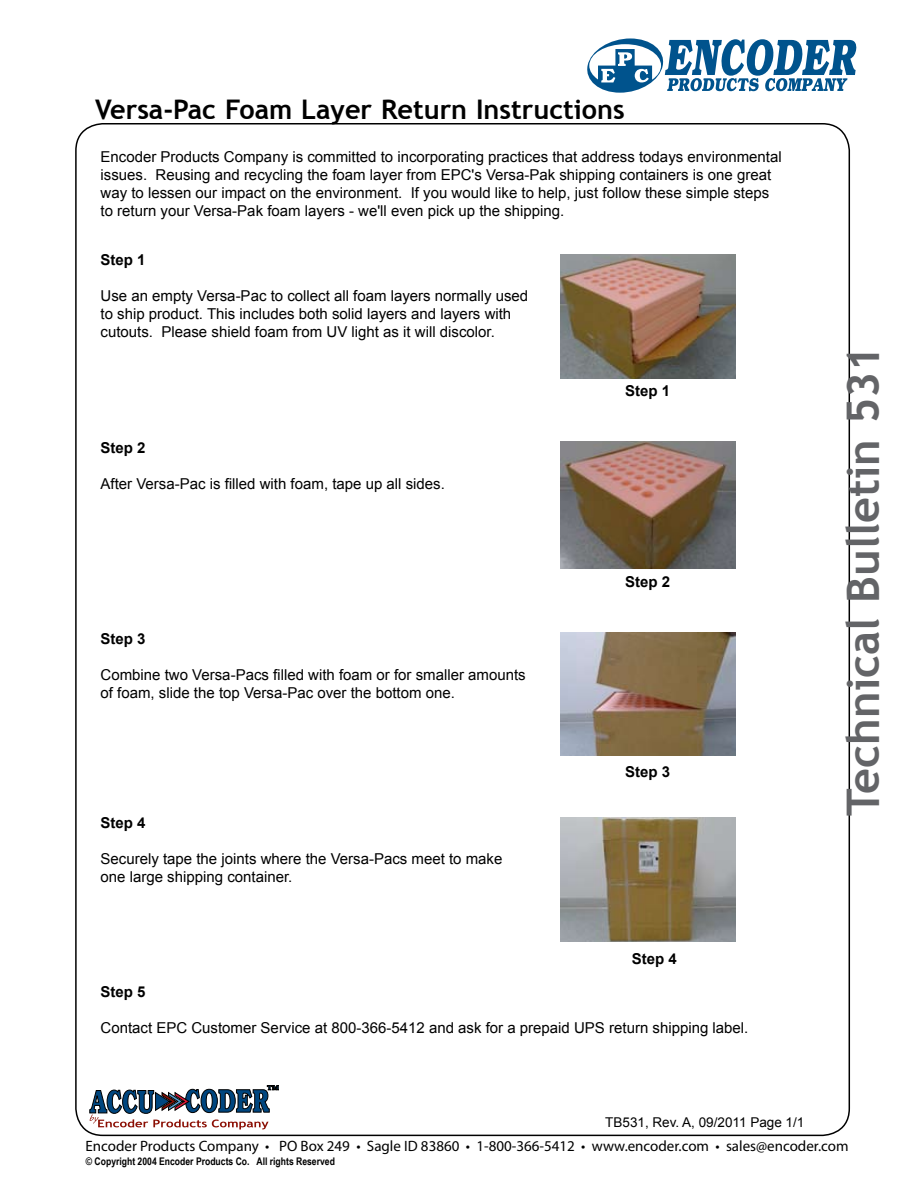
<style>
.page{position:relative;width:918px;height:1188px;background:#fff}
.page>*{position:absolute;margin:0;border:0;box-sizing:border-box;transform-origin:0 0}
.t1{font:700 45px "Trebuchet MS";color:#636467}
.t2{font:700 27px "Trebuchet MS";color:#000}
.t3{font:15px/18px "Arial";color:#000}
.t4{font:15px "Myriad Pro";color:#000}
.t5{font:700 15px "Arial";color:#000}
.t6{font:13.5px "Arial";color:#000}
.t7{font:700 10.5px "Arial Narrow";color:#000}
</style>
<div class="page">
<svg style="left:587px;top:38px;width:269px;height:55px"></svg>
<svg style="left:90px;top:1085px;width:189px;height:45px"></svg>
<img style="left:561px;top:254px;width:174px;height:124px">
<img style="left:561px;top:442px;width:174px;height:126px">
<img style="left:561px;top:633px;width:174px;height:123px">
<img style="left:561px;top:817px;width:174px;height:125px">
<h2 class="t2" style="left:95px;top:93px;width:531px">Versa-Pac Foam Layer Return Instructions</h2>
<p class="t3" style="left:101px;top:148px;width:683px">Encoder Products Company is committed to incorporating practices that address todays environmental issues. Reusing and recycling the foam layer from EPC's Versa-Pak shipping containers is one great way to lessen our impact on the environment. If you would like to help, just follow these simple steps to return your Versa-Pak foam layers - we'll even pick up the shipping.</p>
<p class="t5" style="left:101px;top:250px;width:47px">Step 1</p>
<p class="t3" style="left:101px;top:287px;width:429px">Use an empty Versa-Pac to collect all foam layers normally used to ship product. This includes both solid layers and layers with cutouts. Please shield foam from UV light as it will discolor.</p>
<p class="t5" style="left:101px;top:438px;width:47px">Step 2</p>
<p class="t3" style="left:101px;top:475px;width:346px">After Versa-Pac is filled with foam, tape up all sides.</p>
<p class="t5" style="left:101px;top:628px;width:47px">Step 3</p>
<p class="t3" style="left:101px;top:665px;width:427px">Combine two Versa-Pacs filled with foam or for smaller amounts of foam, slide the top Versa-Pac over the bottom one.</p>
<p class="t5" style="left:101px;top:813px;width:47px">Step 4</p>
<p class="t3" style="left:101px;top:850px;width:403px">Securely tape the joints where the Versa-Pacs meet to make one large shipping container.</p>
<p class="t5" style="left:625px;top:381px;width:47px">Step 1</p>
<p class="t5" style="left:625px;top:572px;width:47px">Step 2</p>
<p class="t5" style="left:625px;top:762px;width:47px">Step 3</p>
<p class="t5" style="left:632px;top:949px;width:47px">Step 4</p>
<p class="t5" style="left:101px;top:982px;width:47px">Step 5</p>
<p class="t3" style="left:101px;top:1019px;width:649px">Contact EPC Customer Service at 800-366-5412 and ask for a prepaid UPS return shipping label.</p>
<p class="t6" style="left:605px;top:1114px;width:201px">TB531, Rev. A, 09/2011 Page 1/1</p>
<h1 class="t1" style="left:835px;top:816px;width:472px;rotate:-90deg">Technical Bulletin 531</h1>
<p class="t4" style="left:86px;top:1136px;width:764px">Encoder Products Company • PO Box 249 • Sagle ID 83860 • 1-800-366-5412 • www.encoder.com • sales@encoder.com</p>
<p class="t7" style="left:86px;top:1153px;width:251px">© Copyright 2004 Encoder Products Co. All rights Reserved</p>
</div>
